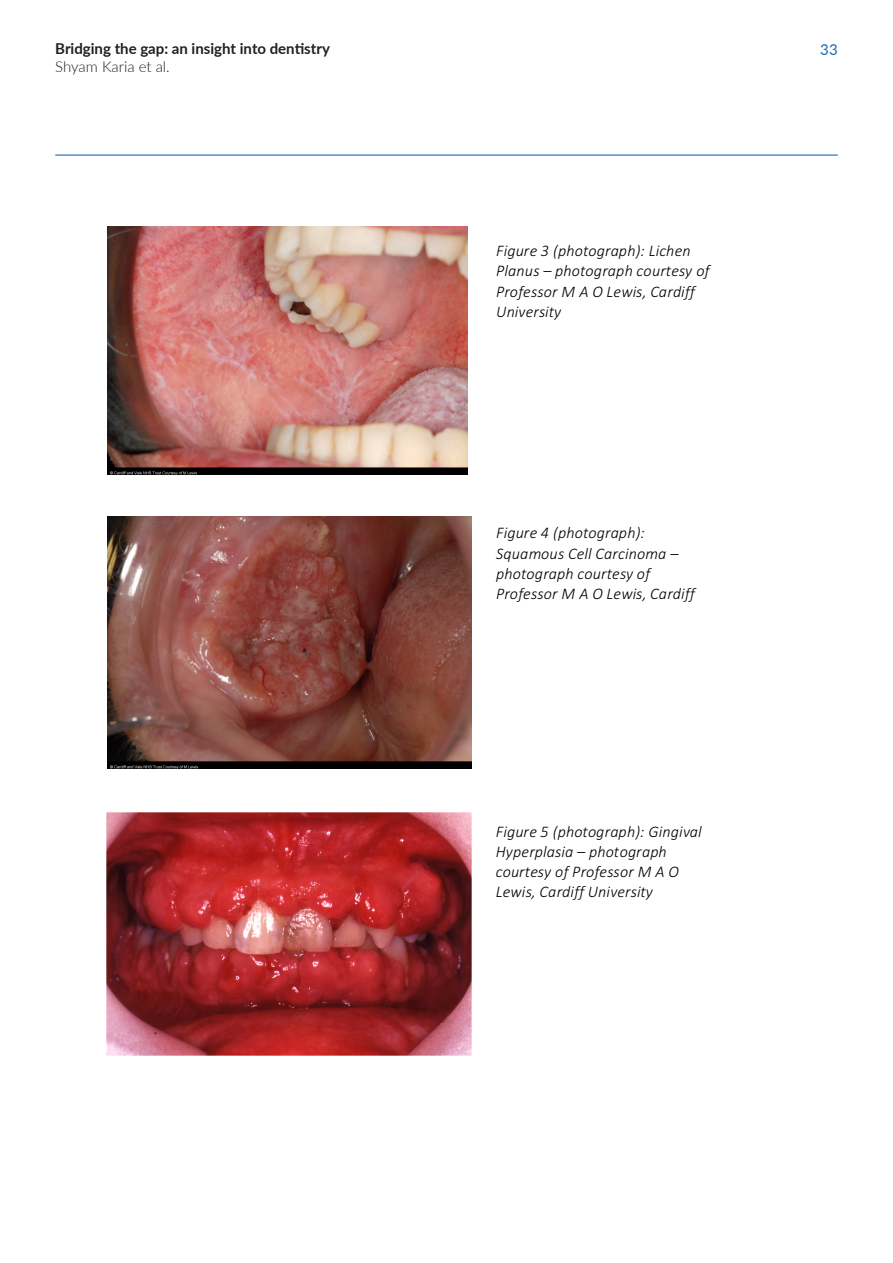
<style>
.page{position:relative;width:893px;height:1263px;background:#fff}
.page>*{position:absolute;margin:0;border:0;box-sizing:border-box;transform-origin:0 0}
.t1{font:italic 300 16.2px/20.1px "Calibri";letter-spacing:.005em;color:#000}
.t2{font:700 15px "Lato";color:#231f20}
.t3{font:300 15px "Lato";color:#231f20}
.t4{font:15px "Lato";color:#1e68b3}
</style>
<div class="page">
<hr style="left:55px;top:154px;width:783px;height:2px;background:#1e68b3">
<img style="left:107px;top:812px;width:364px;height:243px">
<img style="left:107px;top:226px;width:360px;height:249px">
<img style="left:107px;top:517px;width:364px;height:251px">
<p class="t2" style="left:55px;top:39px;width:276px">Bridging the gap: an insight into dentistry</p>
<p class="t3" style="left:55px;top:57px;width:116px">Shyam Karia et al.</p>
<p class="t1" style="left:496px;top:241px;width:215px">Figure 3 (photograph): Lichen<br>Planus – photograph courtesy of<br>Professor M A O Lewis, Cardiff<br>University</p>
<p class="t1" style="left:496px;top:523px;width:200px">Figure 4 (photograph):<br>Squamous Cell Carcinoma – photograph courtesy of<br>Professor M A O Lewis, Cardiff</p>
<p class="t1" style="left:496px;top:821px;width:207px">Figure 5 (photograph): Gingival<br>Hyperplasia – photograph courtesy of Professor M A O<br>Lewis, Cardiff University</p>
<p class="t4" style="left:820px;top:40px;width:19px">33</p>
</div>
